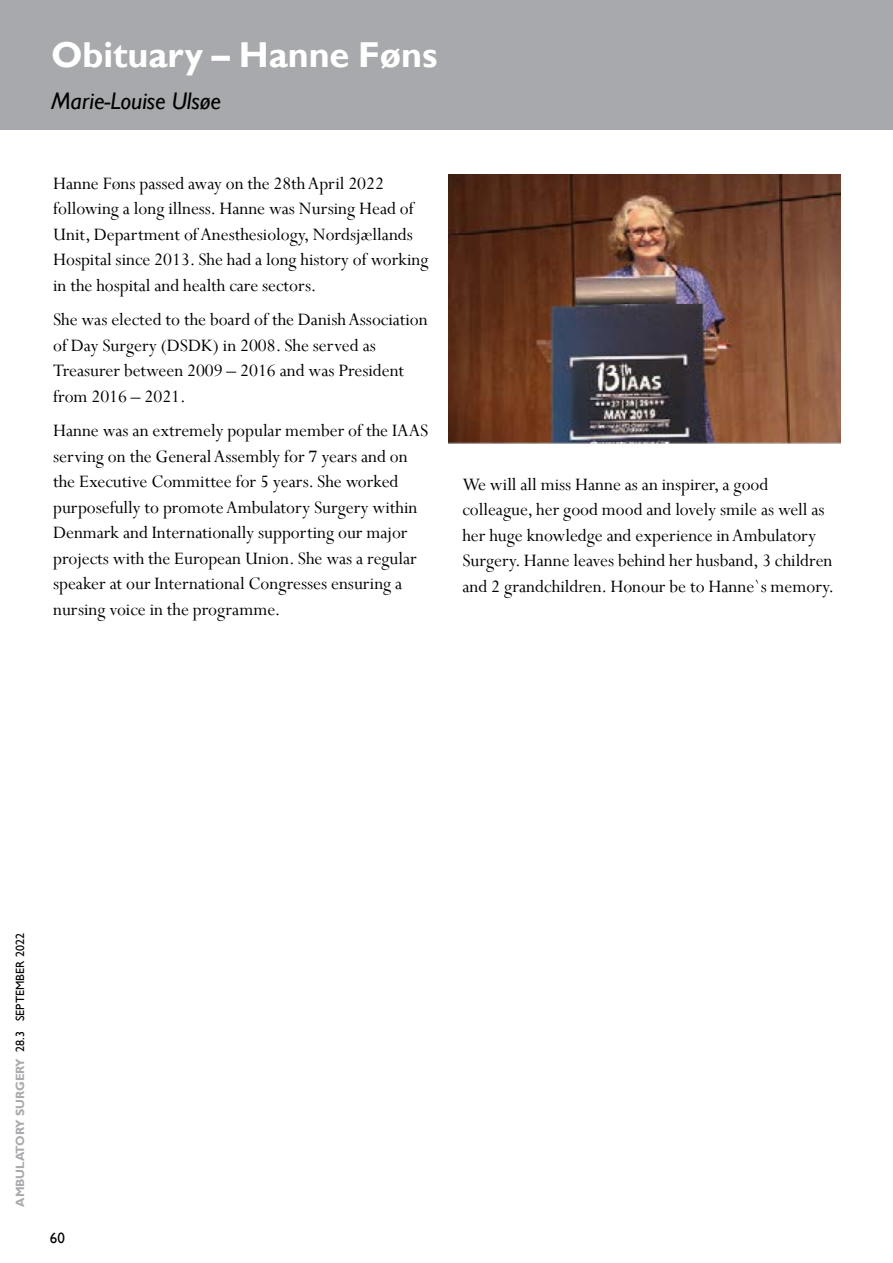
<style>
.page{position:relative;width:893px;height:1263px;background:#fff}
.page>*{position:absolute;margin:0;border:0;box-sizing:border-box;transform-origin:0 0}
.t1{font:700 36px "Gill Sans";color:#fff}
.t2{font:italic 24px "Gill Sans";color:#000}
.t3{font:19.5px/25.5px "Perpetua";color:#000}
.t4{font:15px "Gill Sans";color:#000}
.t5{font:700 12px "Gill Sans";color:#a9abae}
.s1{font-weight:400;color:#000}
</style>
<div class="page">
<div style="left:0;top:0;width:893px;height:130px;background:#a7a9ac"></div>
<img style="left:449px;top:174px;width:391px;height:270px">
<h1 class="t1" style="left:51px;top:34px;width:388px">Obituary – Hanne Føns</h1>
<p class="t2" style="left:51px;top:87px;width:172px">Marie-Louise Ulsøe</p>
<p class="t3" style="left:53px;top:170px;width:377px">Hanne Føns passed away on the 28th April 2022 following a long illness. Hanne was Nursing Head of Unit, Department of Anesthesiology, Nordsjællands Hospital since 2013. She had a long history of working in the hospital and health care sectors.</p>
<p class="t3" style="left:53px;top:306px;width:376px">She was elected to the board of the Danish Association of Day Surgery (DSDK) in 2008. She served as Treasurer between 2009 – 2016 and was President from 2016 – 2021.</p>
<p class="t3" style="left:53px;top:417px;width:377px">Hanne was an extremely popular member of the IAAS serving on the General Assembly for 7 years and on the Executive Committee for 5 years. She worked purposefully to promote Ambulatory Surgery within Denmark and Internationally supporting our major projects with the European Union. She was a regular speaker at our International Congresses ensuring a nursing voice in the programme.</p>
<p class="t3" style="left:462px;top:471px;width:373px">We will all miss Hanne as an inspirer, a good colleague, her good mood and lovely smile as well as her huge knowledge and experience in Ambulatory Surgery. Hanne leaves behind her husband, 3 children and 2 grandchildren. Honour be to Hanne`s memory.</p>
<p class="t5" style="left:13px;top:1207px;width:275px;rotate:-90deg">AMBULATORY SURGERY <span class="s1">28.3 SEPTEMBER 2022</span></p>
<p class="t4" style="left:50px;top:1229px;width:16px">60</p>
</div>
